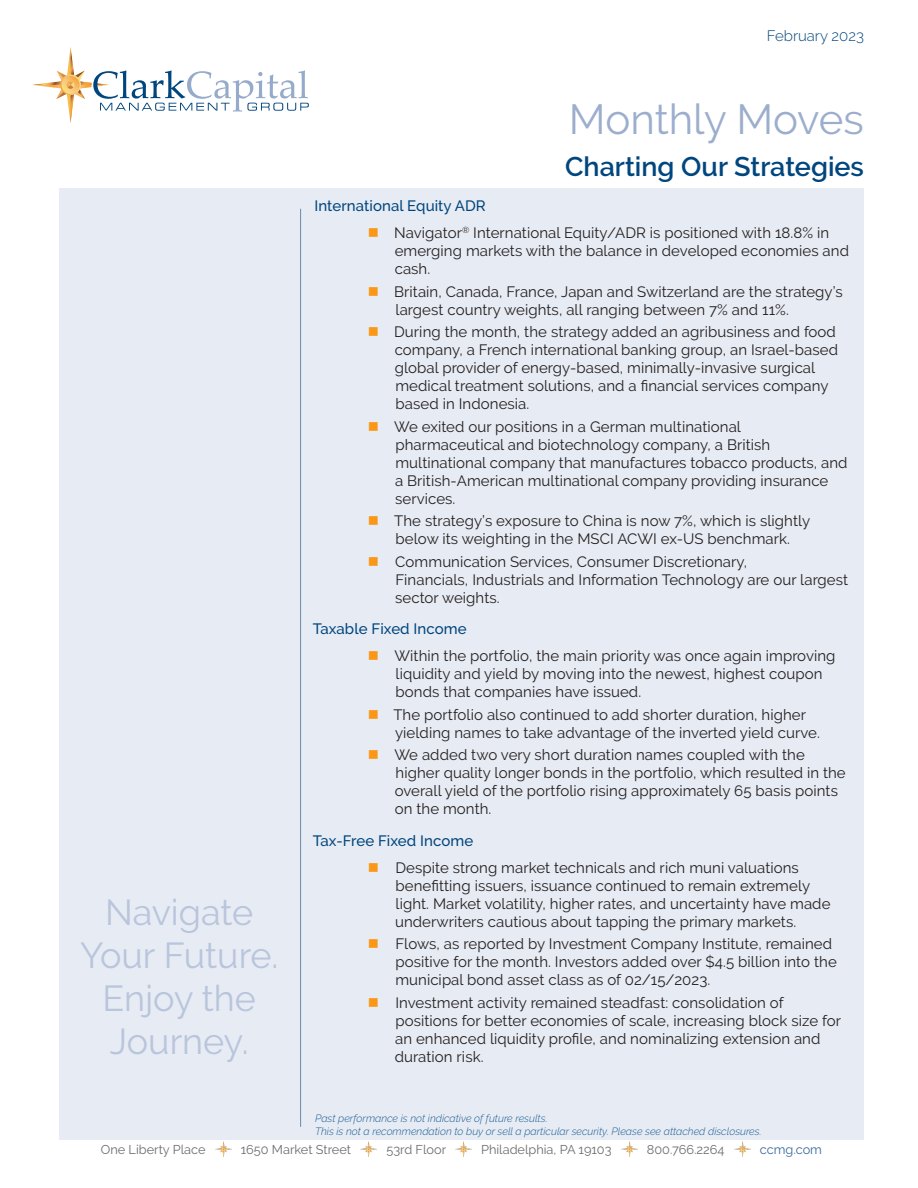
<style>
.page{position:relative;width:918px;height:1188px;background:#fff}
.page>*{position:absolute;margin:0;border:0;box-sizing:border-box;transform-origin:0 0}
.t1{font:42px "Raleway";letter-spacing:-.005em;color:#9caecd}
.t2{font:36px/43.2px "Raleway";color:#b9c5dc;text-align:center}
.t3{font:600 27px "Raleway";color:#00467e}
.t4{font:15px/18px "Raleway";letter-spacing:.005em;color:#231f20}
.Product_Names{font:500 15px "Raleway";letter-spacing:.005em;color:#00467e}
.t5{font:300 15px "Raleway";color:#00467e}
.t6{font:12.75px "Raleway";color:#6c6d70}
.t7{font:12.75px "Raleway";color:#3c6a9d}
.t8{font:italic 300 10.5px/12.6px "Raleway";color:#1a5d93}
</style>
<div class="page">
<div style="left:60px;top:188px;width:804px;height:951px;background:#e7ebf3"></div>
<svg style="left:32px;top:47px;width:277px;height:76px"></svg>
<img style="left:215px;top:1141px;width:16px;height:16px">
<img style="left:361px;top:1141px;width:16px;height:16px">
<img style="left:456px;top:1141px;width:15px;height:16px">
<img style="left:621px;top:1141px;width:16px;height:16px">
<img style="left:734px;top:1141px;width:16px;height:16px">
<hr style="left:300px;top:209px;width:1px;height:918px;background:#6b89b4">
<p class="t5" style="left:767px;top:27px;width:99px">February 2023</p>
<h2 class="t2" style="left:80px;top:890px;width:200px">Navigate<br>Your Future.<br>Enjoy the<br>Journey.</h2>
<h1 class="t1" style="left:569px;top:95px;width:297px">Monthly Moves</h1>
<h3 class="t3" style="left:565px;top:151px;width:300px">Charting Our Strategies</h3>
<p class="Product_Names" style="left:314px;top:197px;width:173px">International Equity ADR</p>
<p class="t4" style="left:394px;top:224px;width:456px">Navigator<sup>®</sup> International Equity/ADR is positioned with 18.8% in emerging markets with the balance in developed economies and cash.</p>
<p class="t4" style="left:394px;top:282px;width:450px">Britain, Canada, France, Japan and Switzerland are the strategy’s largest country weights, all ranging between 7% and 11%.</p>
<p class="t4" style="left:394px;top:323px;width:445px">During the month, the strategy added an agribusiness and food company, a French international banking group, an Israel-based global provider of energy-based, minimally-invasive surgical medical treatment solutions, and a financial services company based in Indonesia.</p>
<p class="t4" style="left:394px;top:417px;width:455px">We exited our positions in a German multinational pharmaceutical and biotechnology company, a British multinational company that manufactures tobacco products, and a British-American multinational company providing insurance services.</p>
<p class="t4" style="left:394px;top:512px;width:418px">The strategy’s exposure to China is now 7%, which is slightly below its weighting in the MSCI ACWI ex-US benchmark.</p>
<p class="t4" style="left:395px;top:552px;width:455px">Communication Services, Consumer Discretionary,<br>Financials, Industrials and Information Technology are our largest sector weights.</p>
<p class="Product_Names" style="left:313px;top:620px;width:155px">Taxable Fixed Income</p>
<p class="t4" style="left:394px;top:647px;width:443px">Within the portfolio, the main priority was once again improving liquidity and yield by moving into the newest, highest coupon bonds that companies have issued.</p>
<p class="t4" style="left:393px;top:705px;width:428px">The portfolio also continued to add shorter duration, higher yielding names to take advantage of the inverted yield curve.</p>
<p class="t4" style="left:394px;top:746px;width:453px">We added two very short duration names coupled with the higher quality longer bonds in the portfolio, which resulted in the overall yield of the portfolio rising approximately 65 basis points on the month.</p>
<p class="Product_Names" style="left:313px;top:832px;width:162px">Tax-Free Fixed Income</p>
<p class="t4" style="left:395px;top:858px;width:437px">Despite strong market technicals and rich muni valuations benefitting issuers, issuance continued to remain extremely light. Market volatility, higher rates, and uncertainty have made underwriters cautious about tapping the primary markets.</p>
<p class="t4" style="left:395px;top:935px;width:443px">Flows, as reported by Investment Company Institute, remained positive for the month. Investors added over $4.5 billion into the municipal bond asset class as of 02/15/2023.</p>
<p class="t4" style="left:395px;top:993px;width:448px">Investment activity remained steadfast: consolidation of positions for better economies of scale, increasing block size for an enhanced liquidity profile, and nominalizing extension and duration risk.</p>
<p class="t8" style="left:315px;top:1112px;width:448px">Past performance is not indicative of future results.<br>This is not a recommendation to buy or sell a particular security. Please see attached disclosures.</p>
<p class="t6" style="left:101px;top:1142px;width:106px">One Liberty Place</p>
<p class="t6" style="left:241px;top:1142px;width:112px">1650 Market Street</p>
<p class="t6" style="left:386px;top:1142px;width:61px">53rd Floor</p>
<p class="t6" style="left:481px;top:1142px;width:132px">Philadelphia, PA 19103</p>
<p class="t6" style="left:647px;top:1142px;width:79px">800.766.2264</p>
<p class="t7" style="left:760px;top:1142px;width:64px">ccmg.com</p>
</div>
